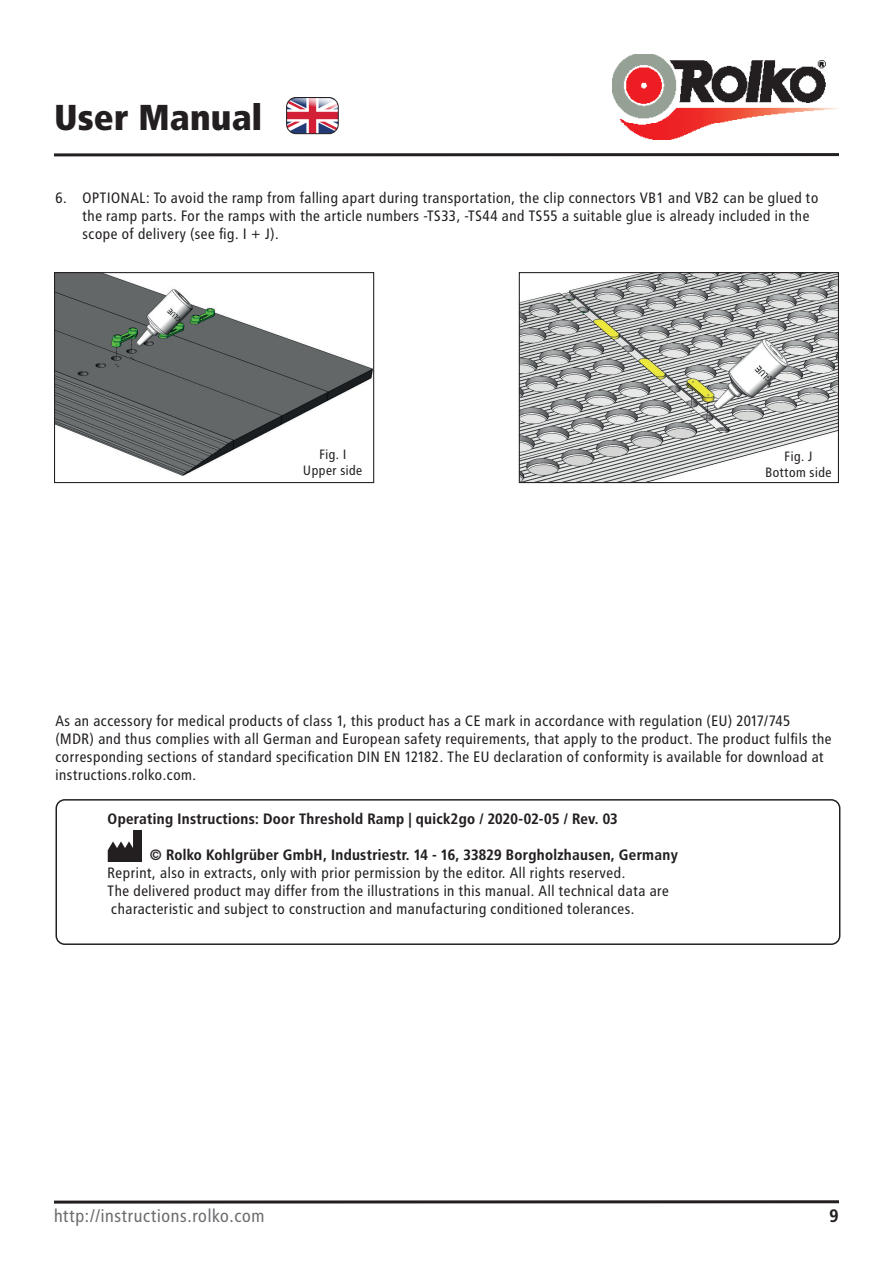
<style>
.page{position:relative;width:893px;height:1263px;background:#fff}
.page>*{position:absolute;margin:0;border:0;box-sizing:border-box;transform-origin:0 0}
.t1{font:900 36px "Transit";color:#231f20}
.t2{font:18px "Transit";color:#6c6d70}
.t3{font:700 18px "Transit";color:#231f20}
.t4{font:15px/18px "Transit";color:#231f20}
.t5{font:700 15px "Transit";color:#231f20}
.t6{font:13.5px/16.2px "Transit";color:#231f20;text-align:center}
</style>
<div class="page">
<hr style="left:54px;top:153px;width:785px;height:3px;background:#231f20">
<hr style="left:54px;top:1200px;width:785px;height:3px;background:#231f20">
<img style="left:612px;top:54px;width:226px;height:85px">
<img style="left:288px;top:99px;width:49px;height:35px">
<div style="left:286px;top:97px;width:53px;height:37px;border:1px solid #231f20;border-radius:9px"></div>
<svg style="left:287px;top:98px;width:51px;height:35px"></svg>
<img style="left:56px;top:274px;width:316px;height:202px">
<div style="left:54px;top:272px;width:320px;height:211px;border:1px solid #231f20"></div>
<img style="left:521px;top:274px;width:316px;height:207px">
<div style="left:519px;top:272px;width:320px;height:211px;border:1px solid #231f20"></div>
<div style="left:56px;top:799px;width:784px;height:146px;border:2px solid #231f20;border-radius:9px"></div>
<img style="left:108px;top:830px;width:34px;height:32px">
<h1 class="t1" style="left:54px;top:95px;width:210px">User Manual</h1>
<p class="t4" style="left:82px;top:188px;width:738px;text-indent:-27px">6. OPTIONAL: To avoid the ramp from falling apart during transportation, the clip connectors VB1 and VB2 can be glued to the ramp parts. For the ramps with the article numbers -TS33, -TS44 and TS55 a suitable glue is already included in the scope of delivery (see fig. I + J).</p>
<p class="t6" style="left:303px;top:446px;width:61px">Fig. I<br>Upper side</p>
<p class="t6" style="left:765px;top:448px;width:68px">Fig. J<br>Bottom side</p>
<p class="t4" style="left:56px;top:711px;width:778px">As an accessory for medical products of class 1, this product has a CE mark in accordance with regulation (EU) 2017/745 (MDR) and thus complies with all German and European safety requirements, that apply to the product. The product fulfils the corresponding sections of standard specification DIN EN 12182. The EU declaration of conformity is available for download at instructions.rolko.com.</p>
<p class="t5" style="left:108px;top:809px;width:512px">Operating Instructions: Door Threshold Ramp | quick2go / 2020-02-05 / Rev. 03</p>
<p class="t5" style="left:150px;top:845px;width:530px">© Rolko Kohlgrüber GmbH, Industriestr. 14 - 16, 33829 Borgholzhausen, Germany</p>
<p class="t4" style="left:108px;top:863px;width:563px">Reprint, also in extracts, only with prior permission by the editor. All rights reserved.<br>The delivered product may differ from the illustrations in this manual. All technical data are characteristic and subject to construction and manufacturing conditioned tolerances.</p>
<p class="t2" style="left:54px;top:1206px;width:213px">http://instructions.rolko.com</p>
<p class="t3" style="left:829px;top:1205px;width:11px">9</p>
</div>
